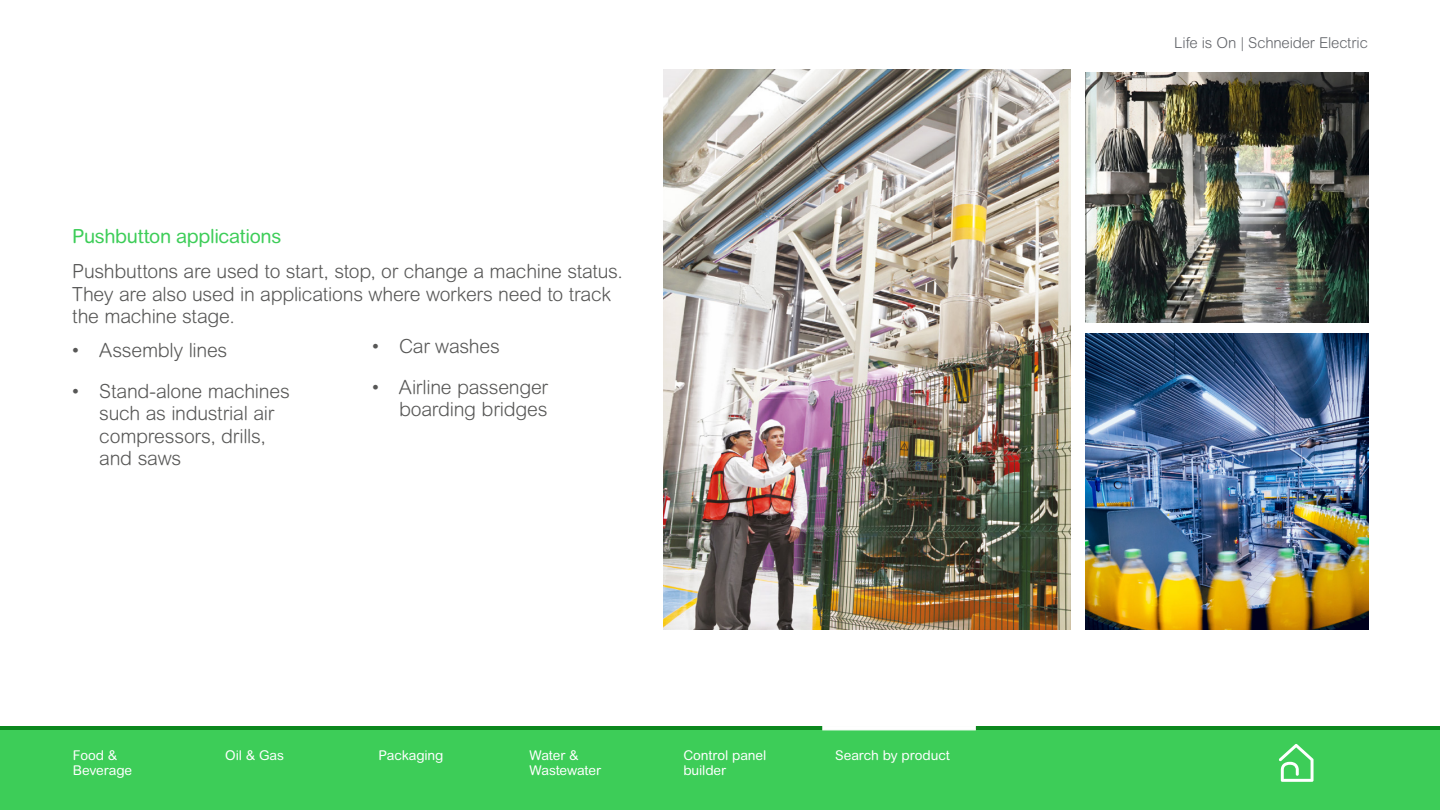
<style>
.page{position:relative;width:1440px;height:810px;background:#fff}
.page>*{position:absolute;margin:0;border:0;box-sizing:border-box;transform-origin:0 0}
.t1{font:300 19.5px/22.5px "Arial Rounded MT Pro";letter-spacing:-.015em;color:#575756}
.t2{font:19.5px "Arial Rounded MT Pro";letter-spacing:-.02em;color:#3dcd58}
.t3{font:300 15px "Arial Rounded MT Pro";letter-spacing:-.01em;color:#626469}
.t4{font:13.5px/15.8px "Arial Rounded MT Pro";letter-spacing:-.01em;color:#fff}
</style>
<div class="page">
<div style="left:0;top:726px;width:1440px;height:84px;background:#3dcd58"></div>
<hr style="left:0;top:726px;width:1440px;height:4px;background:#0c881e">
<svg style="left:1279px;top:744px;width:35px;height:38px"></svg>
<svg style="left:823px;top:726px;width:152px;height:4px"></svg>
<img style="left:1086px;top:333px;width:282px;height:297px">
<img style="left:663px;top:69px;width:408px;height:561px">
<img style="left:1086px;top:72px;width:282px;height:250px">
<p class="t2" style="left:72px;top:225px;width:211px">Pushbutton applications</p>
<p class="t1" style="left:72px;top:261px;width:552px">Pushbuttons are used to start, stop, or change a machine status.<br>They are also used in applications where workers need to track the machine stage.</p>
<p class="t1" style="left:72px;top:340px;width:157px">• Assembly lines</p>
<p class="t1" style="left:99px;top:380px;width:192px;text-indent:-27px">• Stand-alone machines such as industrial air compressors, drills, and saws</p>
<p class="t1" style="left:372px;top:336px;width:129px">• Car washes</p>
<p class="t1" style="left:372px;top:377px;width:178px;text-align:right">• Airline passenger boarding bridges</p>
<p class="t4" style="left:73px;top:747px;width:46px">Food &amp;</p>
<p class="t4" style="left:225px;top:747px;width:60px">Oil &amp; Gas</p>
<p class="t4" style="left:379px;top:747px;width:66px">Packaging</p>
<p class="t4" style="left:835px;top:747px;width:116px">Search by product</p>
<p class="t4" style="left:73px;top:763px;width:61px">Beverage</p>
<p class="t4" style="left:530px;top:747px;width:73px">Water &amp;<br>Wastewater</p>
<p class="t4" style="left:683px;top:747px;width:84px">Control panel builder</p>
<p class="t3" style="left:1174px;top:34px;width:195px">Life is On | Schneider Electric</p>
</div>
